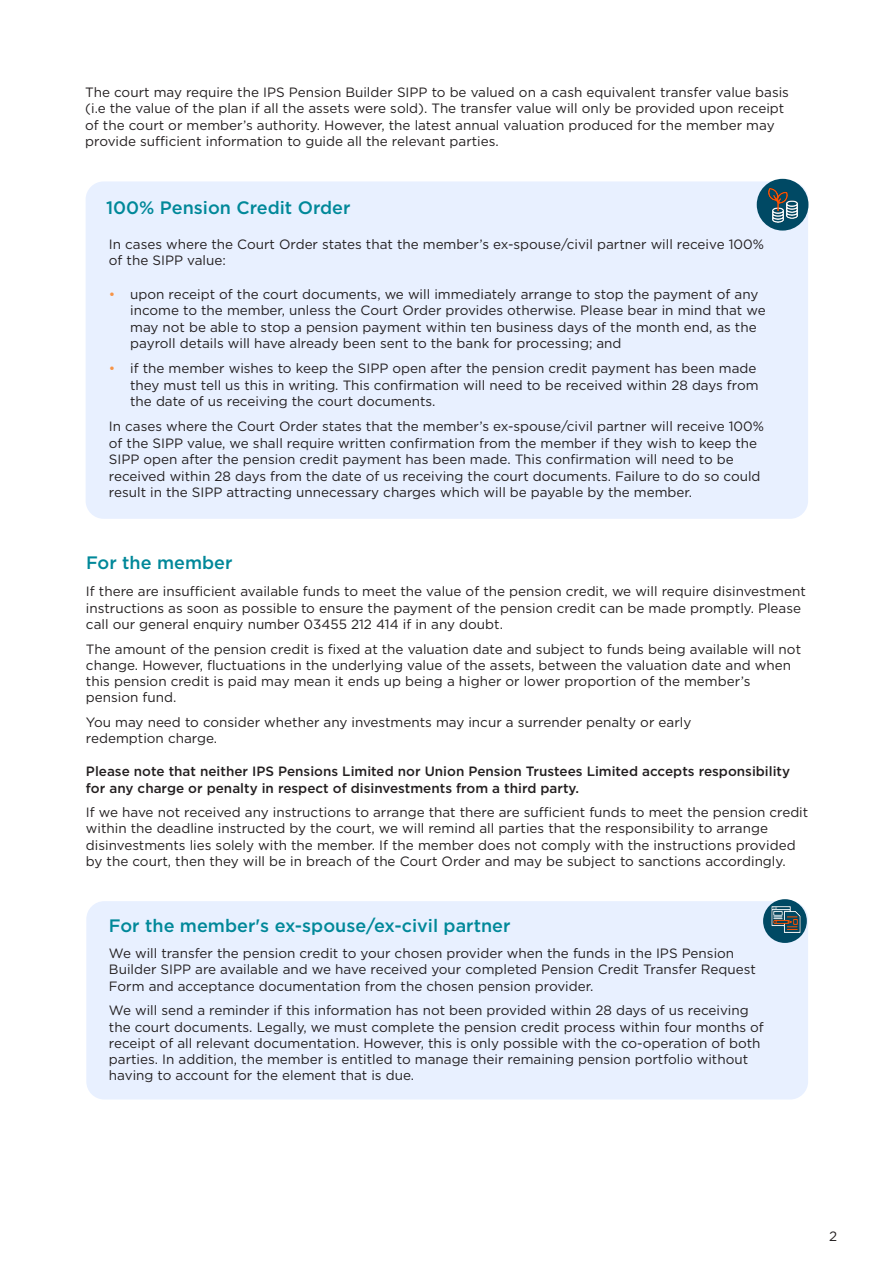
<style>
.page{position:relative;width:893px;height:1263px;background:#fff}
.page>*{position:absolute;margin:0;border:0;box-sizing:border-box;transform-origin:0 0}
.t1{font:500 18px "Gotham";color:#089}
.t2{font:13.5px/16.2px "Gotham";color:#231f20}
.t3{font:500 13.5px/16.2px "Gotham";color:#231f20}
.s1{color:#f79447}
</style>
<div class="page">
<div style="left:86px;top:181px;width:722px;height:338px;background:#e8f0ff;border-radius:18px"></div>
<div style="left:86px;top:901px;width:722px;height:198px;background:#e8f0ff;border-radius:18px"></div>
<img style="left:758px;top:179px;width:50px;height:50px">
<div style="left:763px;top:899px;width:44px;height:44px;border:4px solid #004964;border-radius:50%"></div>
<img style="left:768px;top:900px;width:36px;height:39px">
<p class="t2" style="left:85px;top:83px;width:705px">The court may require the IPS Pension Builder SIPP to be valued on a cash equivalent transfer value basis (i.e the value of the plan if all the assets were sold). The transfer value will only be provided upon receipt of the court or member’s authority. However, the latest annual valuation produced for the member may provide sufficient information to guide all the relevant parties.</p>
<h1 class="t1" style="left:106px;top:196px;width:246px">100% Pension Credit Order</h1>
<p class="t2" style="left:109px;top:235px;width:657px">In cases where the Court Order states that the member’s ex-spouse/civil partner will receive 100% of the SIPP value:</p>
<p class="t2" style="left:130px;top:285px;width:637px;text-indent:-21px"><span class="s1">•</span> upon receipt of the court documents, we will immediately arrange to stop the payment of any income to the member, unless the Court Order provides otherwise. Please bear in mind that we may not be able to stop a pension payment within ten business days of the month end, as the payroll details will have already been sent to the bank for processing; and</p>
<p class="t2" style="left:130px;top:360px;width:630px;text-indent:-21px"><span class="s1">•</span> if the member wishes to keep the SIPP open after the pension credit payment has been made they must tell us this in writing. This confirmation will need to be received within 28 days from the date of us receiving the court documents.</p>
<p class="t2" style="left:109px;top:418px;width:657px">In cases where the Court Order states that the member’s ex-spouse/civil partner will receive 100% of the SIPP value, we shall require written confirmation from the member if they wish to keep the SIPP open after the pension credit payment has been made. This confirmation will need to be received within 28 days from the date of us receiving the court documents. Failure to do so could result in the SIPP attracting unnecessary charges which will be payable by the member.</p>
<h1 class="t1" style="left:86px;top:551px;width:148px">For the member</h1>
<p class="t2" style="left:86px;top:583px;width:721px">If there are insufficient available funds to meet the value of the pension credit, we will require disinvestment instructions as soon as possible to ensure the payment of the pension credit can be made promptly. Please call our general enquiry number 03455 212 414 if in any doubt.</p>
<p class="t2" style="left:86px;top:640px;width:717px">The amount of the pension credit is fixed at the valuation date and subject to funds being available will not change. However, fluctuations in the underlying value of the assets, between the valuation date and when this pension credit is paid may mean it ends up being a higher or lower proportion of the member’s pension fund.</p>
<p class="t2" style="left:86px;top:714px;width:607px">You may need to consider whether any investments may incur a surrender penalty or early redemption charge.</p>
<p class="t3" style="left:86px;top:763px;width:706px">Please note that neither IPS Pensions Limited nor Union Pension Trustees Limited accepts responsibility for any charge or penalty in respect of disinvestments from a third party.</p>
<p class="t2" style="left:86px;top:804px;width:724px">If we have not received any instructions to arrange that there are sufficient funds to meet the pension credit within the deadline instructed by the court, we will remind all parties that the responsibility to arrange disinvestments lies solely with the member. If the member does not comply with the instructions provided by the court, then they will be in breach of the Court Order and may be subject to sanctions accordingly.</p>
<h1 class="t1" style="left:109px;top:914px;width:403px">For the member's ex-spouse/ex-civil partner</h1>
<p class="t2" style="left:109px;top:945px;width:648px">We will transfer the pension credit to your chosen provider when the funds in the IPS Pension<br>Builder SIPP are available and we have received your completed Pension Credit Transfer Request<br>Form and acceptance documentation from the chosen pension provider.</p>
<p class="t2" style="left:109px;top:1002px;width:656px">We will send a reminder if this information has not been provided within 28 days of us receiving the court documents. Legally, we must complete the pension credit process within four months of receipt of all relevant documentation. However, this is only possible with the co-operation of both parties. In addition, the member is entitled to manage their remaining pension portfolio without having to account for the element that is due.</p>
<p class="t2" style="left:829px;top:1227px;width:10px">2</p>
</div>
